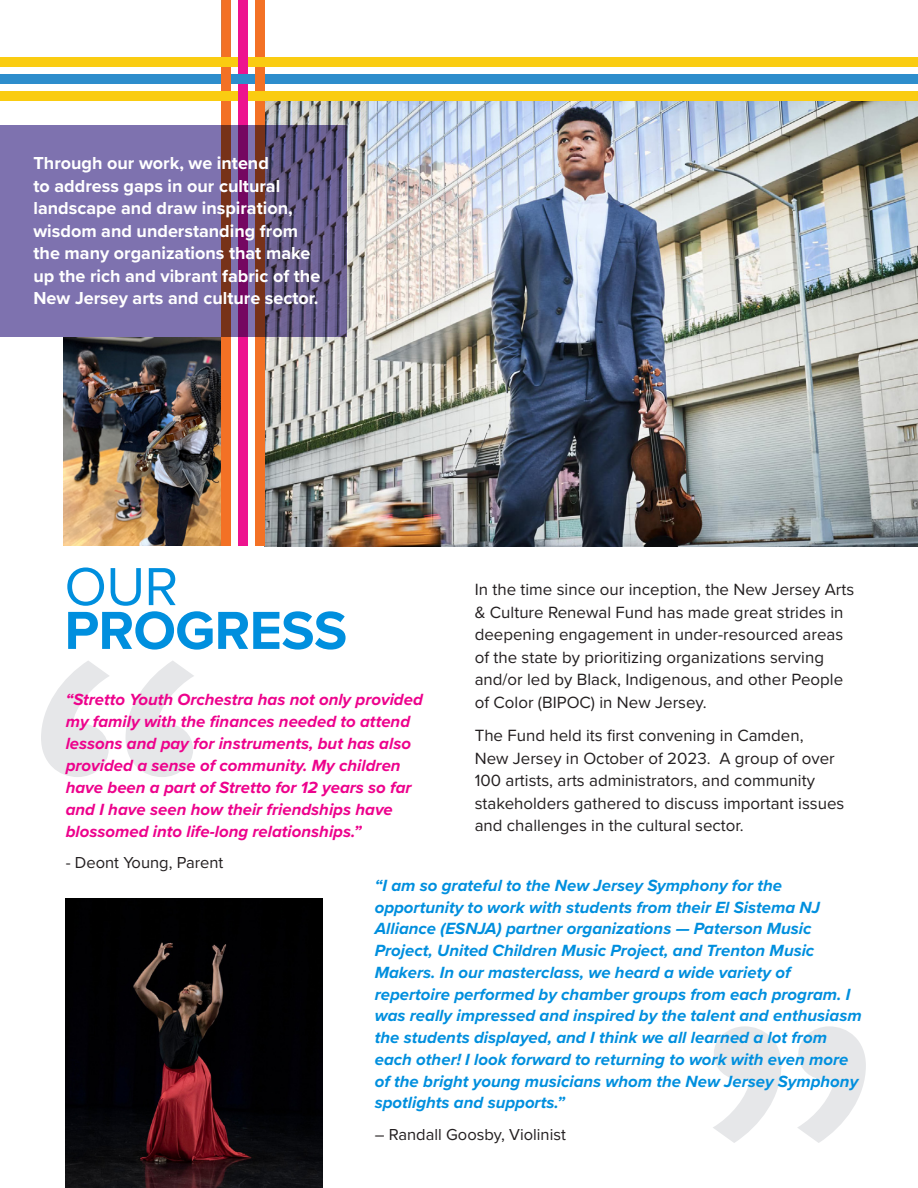
<style>
.page{position:relative;width:918px;height:1188px;background:#fff}
.page>*{position:absolute;margin:0;border:0;box-sizing:border-box;transform-origin:0 0}
.t1{font:700 55.5px "Proxima Nova";letter-spacing:-.01em;color:#008fde}
.t2{font:55.5px "Proxima Nova";color:#008fde}
.t3{font:700 18px/22.5px "Proxima Nova";color:#fff}
.t4{font:italic 700 16.8px/21.8px "Proxima Nova";color:#008fde}
.t5{font:16.8px/22.5px "Proxima Nova";color:#231f20}
.t6{font:italic 700 16.8px/21.9px "Proxima Nova";color:#ed028c}
.t7{font:16.5px "Proxima Nova";color:#231f20}
</style>
<div class="page">
<img style="left:63px;top:337px;width:158px;height:209px">
<svg style="left:41px;top:661px;width:153px;height:116px"></svg>
<img style="left:265px;top:102px;width:653px;height:444px">
<div style="left:255px;top:84px;width:10px;height:342px;background:#f37125"></div>
<div style="left:255px;top:0;width:10px;height:74px;background:#f37125"></div>
<div style="left:231px;top:57px;width:629px;height:10px;background:#facc11"></div>
<div style="left:0;top:57px;width:221px;height:10px;background:#facc11"></div>
<div style="left:221px;top:0;width:10px;height:57px;background:#f37125"></div>
<div style="left:221px;top:67px;width:10px;height:7px;background:#f37125"></div>
<div style="left:221px;top:57px;width:10px;height:10px;background:#facc11"></div>
<div style="left:0;top:91px;width:221px;height:10px;background:#facc11"></div>
<div style="left:238px;top:101px;width:10px;height:325px;background:#ed138f"></div>
<div style="left:238px;top:0;width:10px;height:91px;background:#ed138f"></div>
<div style="left:231px;top:91px;width:7px;height:10px;background:#facc11"></div>
<div style="left:248px;top:91px;width:612px;height:10px;background:#facc11"></div>
<div style="left:238px;top:91px;width:10px;height:10px;background:#ed138f"></div>
<div style="left:221px;top:84px;width:10px;height:7px;background:#f37125"></div>
<div style="left:221px;top:101px;width:10px;height:325px;background:#f37125"></div>
<div style="left:221px;top:91px;width:10px;height:10px;background:#facc11"></div>
<div style="left:0;top:74px;width:221px;height:10px;background:#2d8dcc"></div>
<div style="left:231px;top:74px;width:24px;height:10px;background:#2d8dcc"></div>
<div style="left:265px;top:74px;width:595px;height:10px;background:#2d8dcc"></div>
<div style="left:255px;top:74px;width:10px;height:10px;background:#f37125"></div>
<div style="left:221px;top:74px;width:10px;height:10px;background:#f37125"></div>
<div style="left:648px;top:57px;width:270px;height:10px;background:#facc11"></div>
<div style="left:648px;top:91px;width:270px;height:10px;background:#facc11"></div>
<div style="left:648px;top:74px;width:270px;height:10px;background:#2d8dcc"></div>
<svg style="left:713px;top:1026px;width:153px;height:117px"></svg>
<img style="left:66px;top:899px;width:257px;height:289px">
<svg style="left:0;top:126px;width:347px;height:211px;background:#756499"></svg>
<div style="left:255px;top:348px;width:10px;height:198px;background:#f37125"></div>
<div style="left:238px;top:348px;width:10px;height:198px;background:#ed138f"></div>
<div style="left:221px;top:348px;width:10px;height:198px;background:#f37125"></div>
<p class="t3" style="left:33px;top:152px;width:288px">Through our work, we intend<br>to address gaps in our cultural landscape and draw inspiration, wisdom and understanding from the many organizations that make up the rich and vibrant fabric of the<br>New Jersey arts and culture sector.</p>
<p class="t2" style="left:64px;top:545px;width:115px">OUR</p>
<p class="t1" style="left:64px;top:589px;width:284px">PROGRESS</p>
<p class="t6" style="left:66px;top:688px;width:359px">“Stretto Youth Orchestra has not only provided my family with the finances needed to attend lessons and pay for instruments, but has also provided a sense of community. My children have been a part of Stretto for 12 years so far and I have seen how their friendships have blossomed into life-long relationships.”</p>
<p class="t7" style="left:66px;top:851px;width:159px">- Deont Young, Parent</p>
<p class="t5" style="left:475px;top:578px;width:381px">In the time since our inception, the New Jersey Arts &amp; Culture Renewal Fund has made great strides in deepening engagement in under-resourced areas of the state by prioritizing organizations serving and/or led by Black, Indigenous, and other People of Color (BIPOC) in New Jersey.</p>
<p class="t5" style="left:475px;top:724px;width:371px">The Fund held its first convening in Camden,<br>New Jersey in October of 2023. A group of over 100 artists, arts administrators, and community stakeholders gathered to discuss important issues and challenges in the cultural sector.</p>
<p class="t4" style="left:375px;top:874px;width:488px">“I am so grateful to the New Jersey Symphony for the opportunity to work with students from their El Sistema NJ Alliance (ESNJA) partner organizations — Paterson Music Project, United Children Music Project, and Trenton Music Makers. In our masterclass, we heard a wide variety of repertoire performed by chamber groups from each program. I was really impressed and inspired by the talent and enthusiasm the students displayed, and I think we all learned a lot from each other! I look forward to returning to work with even more of the bright young musicians whom the New Jersey Symphony spotlights and supports.”</p>
<p class="t7" style="left:375px;top:1122px;width:193px">– Randall Goosby, Violinist</p>
</div>
